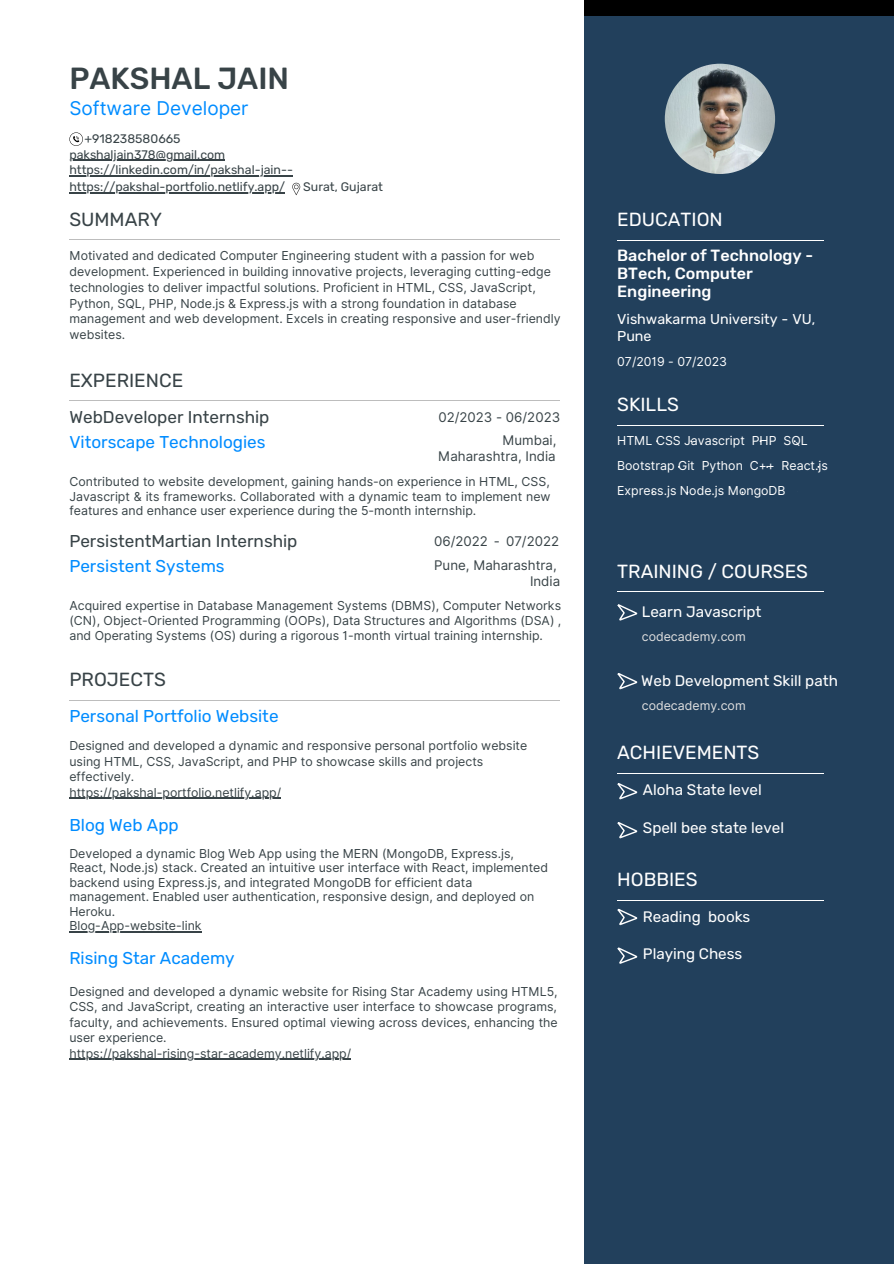
<style>
.page{position:relative;width:894px;height:1264px;background:#fff}
.page>*{position:absolute;margin:0;border:0;box-sizing:border-box;transform-origin:0 0}
.t1{font:500 30.45px "Rubik";color:#384347}
.t2{font:19.05px "Rubik";color:#fff}
.t3{font:19.05px "Rubik";color:#384347}
.t4{font:19.05px "Inter";color:#008cff}
.t5{font:17.1px "Rubik";color:#008cff}
.t6{font:17.1px "Rubik";color:#384347}
.t7{font:500 16.2px/18px "Rubik";color:#fff}
.t8{font:15.15px "Rubik";color:#fff}
.t9{font:14.25px/17px "Rubik";color:#fff}
.t10{font:13.35px/23.7px "Inter";color:#384347;text-align:right}
.t11{font:12.3px/15.5px "Inter";color:#384347}
.t12{font:12.3px/15.5px "Rubik";color:#384347}
.t13{font:12.3px/24.8px "Inter";color:#fff}
.t14{font:12.3px "Inter";color:#e0e0e0}
</style>
<div class="page">
<hr style="left:69px;top:239px;width:490px;height:1px;background:#bdbdbd">
<hr style="left:69px;top:400px;width:490px;height:1px;background:#bdbdbd">
<hr style="left:69px;top:699px;width:490px;height:1px;background:#bdbdbd">
<div style="left:583px;top:0;width:310px;height:1263px;background:#22405c"></div>
<div style="left:583px;top:0;width:310px;height:15px;background:#000"></div>
<hr style="left:617px;top:240px;width:206px;height:1px;background:#fff">
<hr style="left:617px;top:425px;width:206px;height:1px;background:#fff">
<hr style="left:617px;top:591px;width:206px;height:1px;background:#fff">
<hr style="left:617px;top:773px;width:206px;height:1px;background:#fff">
<hr style="left:617px;top:899px;width:206px;height:1px;background:#fff">
<img style="left:664px;top:64px;width:110px;height:110px">
<svg style="left:292px;top:183px;width:8px;height:12px"></svg>
<svg style="left:69px;top:132px;width:14px;height:14px"></svg>
<svg style="left:617px;top:783px;width:20px;height:16px"></svg>
<hr style="left:69px;top:797px;width:212px;height:1px;background:#384347">
<hr style="left:69px;top:931px;width:132px;height:1px;background:#384347">
<hr style="left:69px;top:1058px;width:282px;height:1px;background:#384347">
<hr style="left:69px;top:159px;width:156px;height:2px;background:#384347">
<hr style="left:69px;top:175px;width:224px;height:1px;background:#384347">
<hr style="left:69px;top:192px;width:216px;height:1px;background:#384347">
<svg style="left:617px;top:822px;width:20px;height:16px"></svg>
<svg style="left:617px;top:908px;width:20px;height:17px"></svg>
<svg style="left:617px;top:947px;width:20px;height:17px"></svg>
<svg style="left:617px;top:673px;width:20px;height:16px"></svg>
<svg style="left:617px;top:604px;width:20px;height:17px"></svg>
<p class="t1" style="left:69px;top:61px;width:221px">PAKSHAL JAIN</p>
<p class="t4" style="left:69px;top:97px;width:181px">Software Developer</p>
<p class="t12" style="left:84px;top:131px;width:97px">+918238580665</p>
<p class="t12" style="left:69px;top:147px;width:225px">pakshaljain378@gmail.com https://linkedin.com/in/pakshal-jain--</p>
<p class="t12" style="left:69px;top:179px;width:217px">https://pakshal-portfolio.netlify.app/</p>
<p class="t12" style="left:303px;top:179px;width:81px">Surat, Gujarat</p>
<p class="t3" style="left:69px;top:208px;width:94px">SUMMARY</p>
<p class="t11" style="left:69px;top:248px;width:492px">Motivated and dedicated Computer Engineering student with a passion for web development. Experienced in building innovative projects, leveraging cutting-edge technologies to deliver impactful solutions. Proficient in HTML, CSS, JavaScript, Python, SQL, PHP, Node.js &amp; Express.js with a strong foundation in database management and web development. Excels in creating responsive and user-friendly websites.</p>
<p class="t3" style="left:69px;top:369px;width:115px">EXPERIENCE</p>
<p class="t6" style="left:69px;top:407px;width:201px">WebDeveloper Internship</p>
<p class="t5" style="left:69px;top:431px;width:198px">Vitorscape Technologies</p>
<p class="t10" style="left:438px;top:405px;width:123px">02/2023 - 06/2023<br>Mumbai,</p>
<p class="t10" style="left:438px;top:444px;width:119px">Maharashtra, India</p>
<p class="t11" style="left:69px;top:474px;width:482px;line-height:14.7px;text-align:justify">Contributed to website development, gaining hands-on experience in HTML, CSS, Javascript &amp; its frameworks. Collaborated with a dynamic team to implement new features and enhance user experience during the 5-month internship.</p>
<p class="t6" style="left:69px;top:531px;width:229px">PersistentMartian Internship</p>
<p class="t5" style="left:69px;top:556px;width:157px">Persistent Systems</p>
<p class="t10" style="left:434px;top:529px;width:126px;text-align:left">06/2022 - 07/2022<br>Pune, Maharashtra,</p>
<p class="t10" style="left:530px;top:569px;width:32px">India</p>
<p class="t11" style="left:69px;top:598px;width:493px;line-height:14.7px;text-align:justify">Acquired expertise in Database Management Systems (DBMS), Computer Networks (CN), Object-Oriented Programming (OOPs), Data Structures and Algorithms (DSA) , and Operating Systems (OS) during a rigorous 1-month virtual training internship.</p>
<p class="t3" style="left:69px;top:668px;width:98px">PROJECTS</p>
<p class="t5" style="left:69px;top:706px;width:210px">Personal Portfolio Website</p>
<p class="t11" style="left:69px;top:738px;width:459px">Designed and developed a dynamic and responsive personal portfolio website using HTML, CSS, JavaScript, and PHP to showcase skills and projects effectively.</p>
<p class="t11" style="left:69px;top:784px;width:213px">https://pakshal-portfolio.netlify.app/</p>
<p class="t5" style="left:69px;top:814px;width:111px">Blog Web App</p>
<p class="t11" style="left:69px;top:846px;width:480px;line-height:14.4px">Developed a dynamic Blog Web App using the MERN (MongoDB, Express.js, React, Node.js) stack. Created an intuitive user interface with React, implemented backend using Express.js, and integrated MongoDB for efficient data management. Enabled user authentication, responsive design, and deployed on Heroku.</p>
<p class="t11" style="left:69px;top:917px;width:134px">Blog-App-website-link</p>
<p class="t5" style="left:69px;top:948px;width:167px">Rising Star Academy</p>
<p class="t11" style="left:69px;top:983px;width:489px;text-align:justify">Designed and developed a dynamic website for Rising Star Academy using HTML5, CSS, and JavaScript, creating an interactive user interface to showcase programs, faculty, and achievements. Ensured optimal viewing across devices, enhancing the user experience.</p>
<p class="t11" style="left:69px;top:1045px;width:283px">https://pakshal-rising-star-academy.netlify.app/</p>
<p class="t2" style="left:617px;top:208px;width:107px">EDUCATION</p>
<p class="t7" style="left:617px;top:247px;width:197px">Bachelor of Technology -<br>BTech, Computer<br>Engineering</p>
<p class="t9" style="left:617px;top:311px;width:199px">Vishwakarma University - VU,<br>Pune</p>
<p class="t13" style="left:617px;top:349px;width:111px">07/2019 - 07/2023</p>
<p class="t2" style="left:617px;top:393px;width:63px">SKILLS</p>
<p class="t13" style="left:617px;top:428px;width:212px">HTML CSS Javascript PHP SQL<br>Bootstrap Git Python C++ React.js<br>Express.js Node.js MongoDB</p>
<p class="t2" style="left:617px;top:560px;width:192px">TRAINING / COURSES</p>
<p class="t8" style="left:641px;top:603px;width:121px">Learn Javascript</p>
<p class="t14" style="left:641px;top:629px;width:105px">codecademy.com</p>
<p class="t8" style="left:641px;top:671px;width:198px">Web Development Skill path</p>
<p class="t14" style="left:641px;top:697px;width:105px">codecademy.com</p>
<p class="t2" style="left:617px;top:741px;width:144px">ACHIEVEMENTS</p>
<p class="t8" style="left:642px;top:781px;width:120px">Aloha State level</p>
<p class="t8" style="left:642px;top:818px;width:143px">Spell bee state level</p>
<p class="t2" style="left:617px;top:867px;width:82px">HOBBIES</p>
<p class="t8" style="left:642px;top:907px;width:109px">Reading books</p>
<p class="t8" style="left:642px;top:944px;width:101px">Playing Chess</p>
</div>
